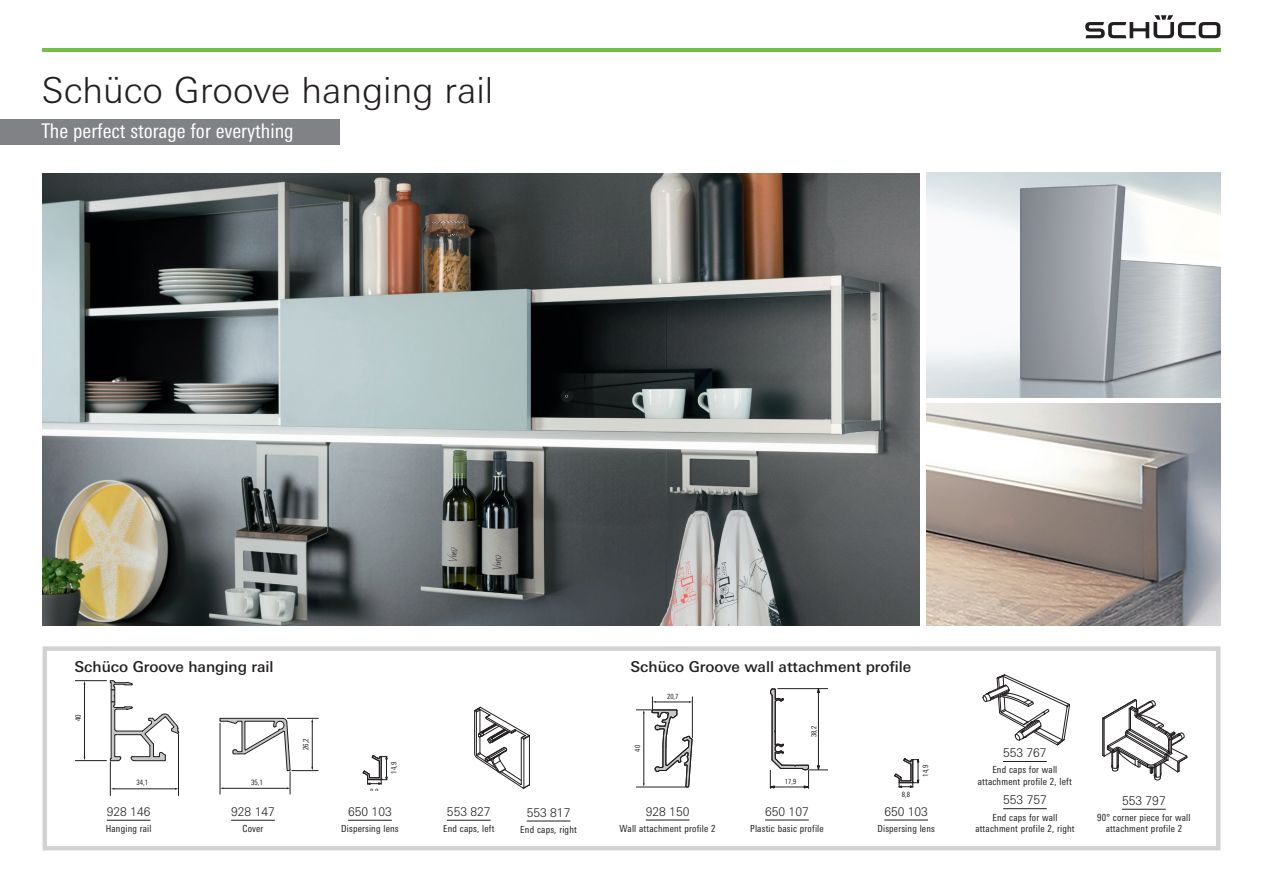
<style>
.page{position:relative;width:1263px;height:893px;background:#fff}
.page>*{position:absolute;margin:0;border:0;box-sizing:border-box;transform-origin:0 0}
.t1{font:300 36px "Univers For Schueco 330";color:#231f20}
.t2{font:20.25px "Univers For Schueco 420 Cd Rg";color:#fff}
.t3{font:15px "Univers For Schueco 530 Med";color:#231f20}
.t4{font:300 12px "Univers For Schueco 330";color:#231f20}
.t5{font:9.75px/11.2px "Univers For Schueco 420 Cd Rg";letter-spacing:.02em;color:#231f20;text-align:center}
.t6{font:condensed 7.5px "LT Univers";color:#231f20}
.t7{font:condensed 7.35px "LT Univers";color:#231f20}
.t8{font:condensed 7.2px "LT Univers";color:#231f20}
.t9{font:condensed 7.05px "LT Univers";color:#231f20}
</style>
<div class="page">
<img style="left:43px;top:173px;width:876px;height:452px">
<hr style="left:43px;top:49px;width:1178px;height:3px;background:#71bf44">
<div style="left:0;top:119px;width:339px;height:25px;background:#808285"></div>
<div style="left:43px;top:646px;width:1177px;height:204px;border:4px solid #d1d2d4"></div>
<hr style="left:84px;top:684px;width:1px;height:74px;background:#231f20">
<hr style="left:114px;top:788px;width:62px;height:1px;background:#231f20">
<hr style="left:75px;top:760px;width:31px;height:1px;background:#231f20">
<hr style="left:75px;top:680px;width:31px;height:1px;background:#231f20">
<hr style="left:110px;top:762px;width:1px;height:33px;background:#231f20">
<hr style="left:178px;top:734px;width:1px;height:61px;background:#231f20">
<svg style="left:110px;top:680px;width:69px;height:81px"></svg>
<svg style="left:219px;top:718px;width:99px;height:76px"></svg>
<hr style="left:220px;top:723px;width:1px;height:71px;background:#231f20">
<svg style="left:362px;top:755px;width:25px;height:30px"></svg>
<svg style="left:474px;top:707px;width:56px;height:82px"></svg>
<hr style="left:107px;top:820px;width:43px;height:1px;background:#231f20">
<hr style="left:231px;top:820px;width:44px;height:1px;background:#231f20">
<hr style="left:348px;top:820px;width:44px;height:1px;background:#231f20">
<hr style="left:447px;top:820px;width:44px;height:1px;background:#231f20">
<hr style="left:527px;top:821px;width:43px;height:1px;background:#231f20">
<img style="left:926px;top:172px;width:294px;height:226px">
<img style="left:926px;top:404px;width:294px;height:221px">
<svg style="left:636px;top:697px;width:57px;height:91px"></svg>
<hr style="left:692px;top:697px;width:1px;height:41px;background:#231f20">
<svg style="left:769px;top:688px;width:59px;height:101px"></svg>
<svg style="left:982px;top:674px;width:88px;height:71px"></svg>
<svg style="left:1102px;top:699px;width:85px;height:81px"></svg>
<svg style="left:894px;top:758px;width:25px;height:30px"></svg>
<hr style="left:646px;top:820px;width:43px;height:1px;background:#231f20">
<hr style="left:765px;top:820px;width:44px;height:1px;background:#231f20">
<hr style="left:884px;top:820px;width:44px;height:1px;background:#231f20">
<hr style="left:1003px;top:761px;width:44px;height:1px;background:#231f20">
<hr style="left:1122px;top:809px;width:44px;height:1px;background:#231f20">
<hr style="left:1003px;top:808px;width:44px;height:1px;background:#231f20">
<svg style="left:1085px;top:15px;width:135px;height:23px"></svg>
<h1 class="t1" style="left:42px;top:70px;width:453px">Schüco Groove hanging rail</h1>
<h2 class="t2" style="left:42px;top:119px;width:254px">The perfect storage for everything</h2>
<h3 class="t3" style="left:74px;top:658px;width:201px">Schüco Groove hanging rail</h3>
<h3 class="t3" style="left:630px;top:658px;width:282px">Schüco Groove wall attachment profile</h3>
<p class="t6" style="left:74px;top:721px;width:8px;rotate:-90deg">40</p>
<p class="t6" style="left:136px;top:778px;width:13px">34,1</p>
<p class="t4" style="left:107px;top:804px;width:45px">928 146</p>
<p class="t5" style="left:106px;top:823px;width:47px">Hanging rail</p>
<p class="t6" style="left:251px;top:778px;width:13px">35,1</p>
<p class="t4" style="left:231px;top:804px;width:45px">928 147</p>
<p class="t5" style="left:243px;top:823px;width:22px">Cover</p>
<p class="t6" style="left:302px;top:750px;width:13px;rotate:-90deg">26,2</p>
<p class="t7" style="left:370px;top:787px;width:10px">8,8</p>
<p class="t7" style="left:390px;top:774px;width:13px;rotate:-90deg">14,9</p>
<p class="t4" style="left:348px;top:804px;width:45px">650 103</p>
<p class="t5" style="left:341px;top:823px;width:59px">Dispersing lens</p>
<p class="t4" style="left:447px;top:804px;width:45px">553 827</p>
<p class="t5" style="left:443px;top:823px;width:53px">End caps, left</p>
<p class="t4" style="left:527px;top:805px;width:45px">553 817</p>
<p class="t5" style="left:520px;top:824px;width:58px">End caps, right</p>
<p class="t8" style="left:633px;top:751px;width:8px;rotate:-90deg">40</p>
<p class="t8" style="left:667px;top:692px;width:13px">20,7</p>
<p class="t4" style="left:646px;top:804px;width:45px">928 150</p>
<p class="t5" style="left:620px;top:823px;width:98px">Wall attachment profile 2</p>
<p class="t9" style="left:810px;top:737px;width:13px;rotate:-90deg">38,2</p>
<p class="t9" style="left:785px;top:777px;width:13px">17,9</p>
<p class="t4" style="left:765px;top:804px;width:45px">650 107</p>
<p class="t5" style="left:750px;top:823px;width:75px">Plastic basic profile</p>
<p class="t7" style="left:902px;top:790px;width:10px">8,8</p>
<p class="t7" style="left:921px;top:777px;width:13px;rotate:-90deg">14,9</p>
<p class="t4" style="left:884px;top:804px;width:45px">650 103</p>
<p class="t5" style="left:877px;top:823px;width:59px">Dispersing lens</p>
<p class="t4" style="left:1003px;top:746px;width:45px">553 767</p>
<p class="t5" style="left:978px;top:765px;width:96px">End caps for wall attachment profile 2, left</p>
<p class="t4" style="left:1003px;top:793px;width:45px">553 757</p>
<p class="t5" style="left:975px;top:812px;width:101px">End caps for wall attachment profile 2, right</p>
<p class="t4" style="left:1122px;top:793px;width:45px">553 797</p>
<p class="t5" style="left:1097px;top:812px;width:95px">90° corner piece for wall attachment profile 2</p>
</div>
